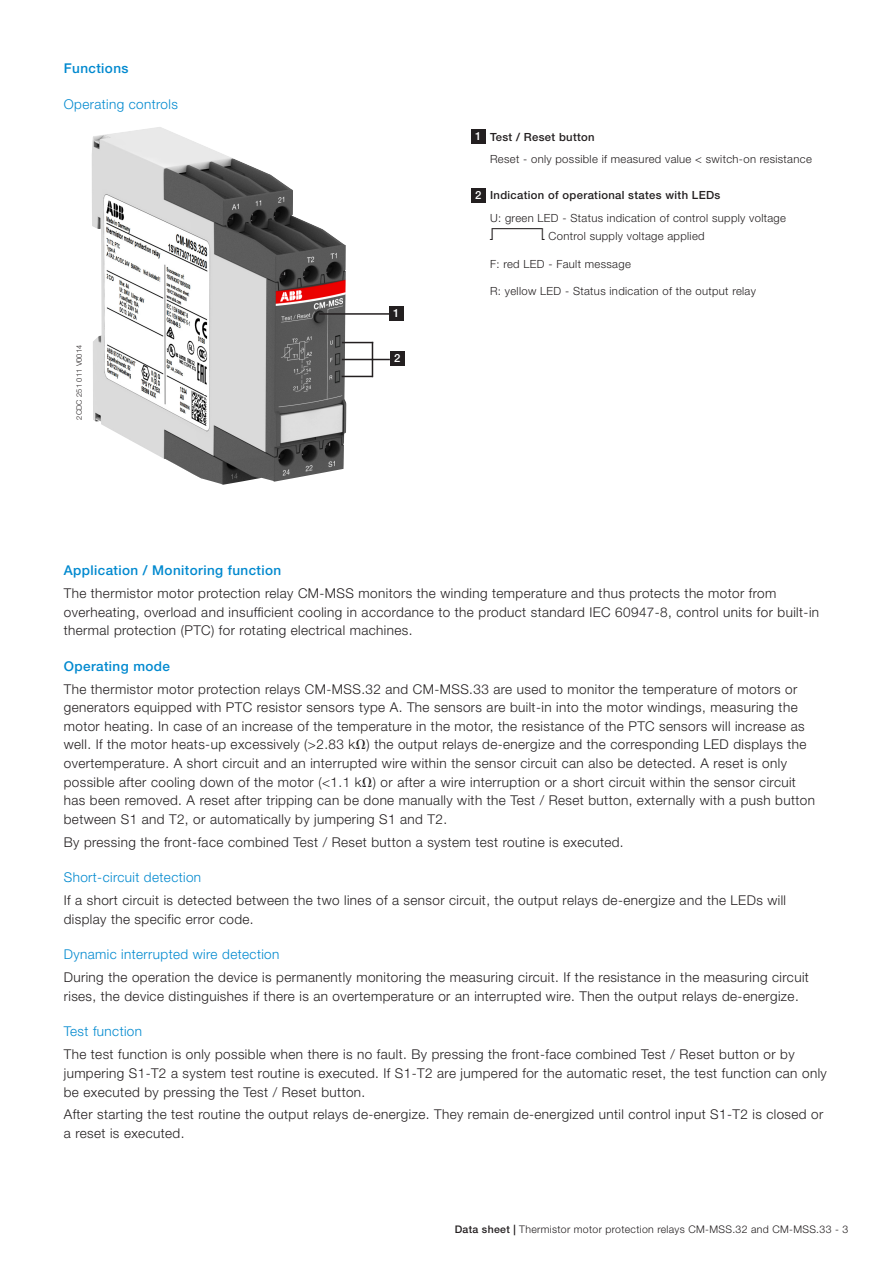
<style>
.page{position:relative;width:893px;height:1263px;background:#fff}
.page>*{position:absolute;margin:0;border:0;box-sizing:border-box;transform-origin:0 0}
.t1{font:300 13.5px/18.6px "Helvetica Neue LT Std";letter-spacing:.03em;color:#231f20}
.Section_Title_Level{font:300 13.5px "Helvetica Neue LT Std";letter-spacing:.03em;color:#0089cf}
.Section_Title_Level-2{font:500 13.5px "Helvetica Neue LT Std";letter-spacing:.03em;color:#0089cf}
.Legende_-_Text{font:300 11.25px/18.6px "Helvetica Neue LT Std";letter-spacing:.03em;color:#231f20}
.Legende_-_Titel{font:500 11.25px "Helvetica Neue LT Std";letter-spacing:.03em;color:#231f20}
.t2{font:500 11.25px "Helvetica Neue LT Std";color:#fff}
.Page_number{font:300 10.5px "Helvetica Neue LT Std";letter-spacing:.03em;color:#231f20}
.t3{font:300 7.5px "Helvetica Neue LT Std";letter-spacing:.02em;color:#231f20}
.s1{font-family:"European Pi Two";font-weight:400}
.s2{font-weight:500}
</style>
<div class="page">
<img style="left:92px;top:127px;width:254px;height:358px">
<div style="left:471px;top:129px;width:14px;height:15px;background:#231f20"></div>
<div style="left:471px;top:188px;width:14px;height:14px;background:#231f20"></div>
<div style="left:389px;top:306px;width:15px;height:15px;background:#231f20"></div>
<hr style="left:372px;top:342px;width:1px;height:35px;background:#231f20">
<hr style="left:342px;top:342px;width:31px;height:1px;background:#231f20">
<hr style="left:342px;top:359px;width:31px;height:1px;background:#231f20">
<hr style="left:342px;top:376px;width:31px;height:1px;background:#231f20">
<svg style="left:373px;top:359px;width:17px;height:1px"></svg>
<hr style="left:319px;top:313px;width:71px;height:2px;background:#231f20">
<div style="left:390px;top:351px;width:14px;height:14px;background:#231f20"></div>
<p class="Section_Title_Level-2" style="left:64px;top:61px;width:66px">Functions</p>
<p class="Section_Title_Level" style="left:64px;top:96px;width:116px">Operating controls</p>
<p class="t3" style="left:75px;top:420px;width:76px;rotate:-90deg">2CDC 251 011 V0014</p>
<p class="t2" style="left:393px;top:307px;width:8px">1</p>
<p class="t2" style="left:394px;top:351px;width:8px">2</p>
<p class="t2" style="left:475px;top:130px;width:8px">1</p>
<p class="Legende_-_Titel" style="left:490px;top:130px;width:106px">Test / Reset button</p>
<p class="Legende_-_Text" style="left:490px;top:150px;width:323px">Reset - only possible if measured value &lt; switch-on resistance</p>
<p class="t2" style="left:475px;top:188px;width:8px">2</p>
<p class="Legende_-_Titel" style="left:490px;top:188px;width:232px">Indication of operational states with LEDs</p>
<p class="Legende_-_Text" style="left:549px;top:208px;width:239px;text-indent:-59px">U: green LED - Status indication of control supply voltage<br>Control supply voltage applied</p>
<p class="Legende_-_Text" style="left:490px;top:254px;width:142px">F: red LED - Fault message</p>
<p class="Legende_-_Text" style="left:490px;top:281px;width:267px">R: yellow LED - Status indication of the output relay</p>
<p class="Section_Title_Level-2" style="left:64px;top:562px;width:219px">Application / Monitoring function</p>
<p class="t1" style="left:64px;top:584px;width:757px">The thermistor motor protection relay CM-MSS monitors the winding temperature and thus protects the motor from overheating, overload and insufficient cooling in accordance to the product standard IEC 60947-8, control units for built-in thermal protection (PTC) for rotating electrical machines.</p>
<p class="Section_Title_Level-2" style="left:64px;top:658px;width:108px">Operating mode</p>
<p class="t1" style="left:64px;top:679px;width:753px">The thermistor motor protection relays CM-MSS.32 and CM-MSS.33 are used to monitor the temperature of motors or generators equipped with PTC resistor sensors type A. The sensors are built-in into the motor windings, measuring the motor heating. In case of an increase of the temperature in the motor, the resistance of the PTC sensors will increase as well. If the motor heats-up excessively (&gt;2.83 k<span class="s1">h</span>) the output relays de-energize and the corresponding LED displays the overtemperature. A short circuit and an interrupted wire within the sensor circuit can also be detected. A reset is only possible after cooling down of the motor (&lt;1.1 k<span class="s1">h</span>) or after a wire interruption or a short circuit within the sensor circuit has been removed. A reset after tripping can be done manually with the Test / Reset button, externally with a push button between S1 and T2, or automatically by jumpering S1 and T2.</p>
<p class="t1" style="left:64px;top:832px;width:561px">By pressing the front-face combined Test / Reset button a system test routine is executed.</p>
<p class="Section_Title_Level" style="left:64px;top:869px;width:139px">Short-circuit detection</p>
<p class="t1" style="left:64px;top:891px;width:724px">If a short circuit is detected between the two lines of a sensor circuit, the output relays de-energize and the LEDs will display the specific error code.</p>
<p class="Section_Title_Level" style="left:64px;top:946px;width:217px">Dynamic interrupted wire detection</p>
<p class="t1" style="left:64px;top:968px;width:747px">During the operation the device is permanently monitoring the measuring circuit. If the resistance in the measuring circuit rises, the device distinguishes if there is an overtemperature or an interrupted wire. Then the output relays de-energize.</p>
<p class="Section_Title_Level" style="left:64px;top:1023px;width:80px">Test function</p>
<p class="t1" style="left:64px;top:1045px;width:764px">The test function is only possible when there is no fault. By pressing the front-face combined Test / Reset button or by jumpering S1-T2 a system test routine is executed. If S1-T2 are jumpered for the automatic reset, the test function can only be executed by pressing the Test / Reset button.</p>
<p class="t1" style="left:64px;top:1105px;width:761px">After starting the test routine the output relays de-energize. They remain de-energized until control input S1-T2 is closed or a reset is executed.</p>
<p class="Page_number" style="left:455px;top:1223px;width:395px"><span class="s2">Data sheet |</span> Thermistor motor protection relays CM-MSS.32 and CM-MSS.33 - 3</p>
</div>
